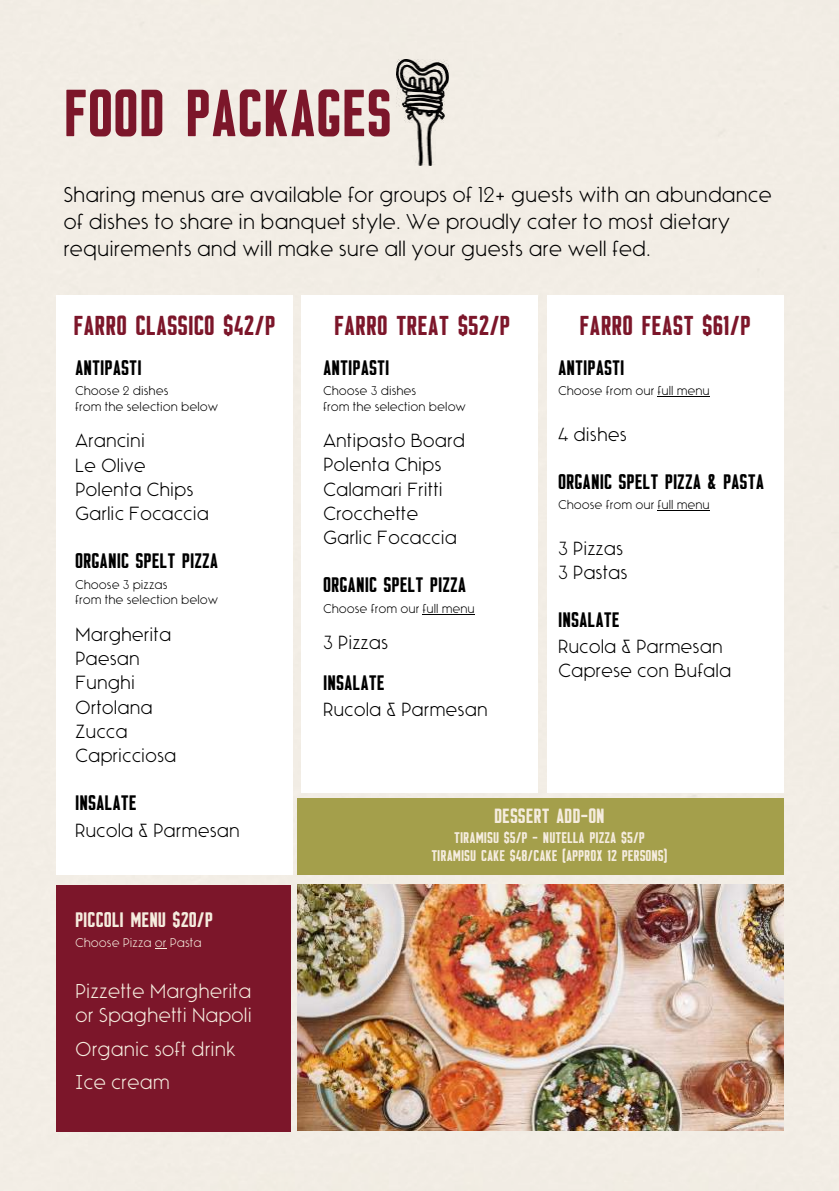
<style>
.page{position:relative;width:839px;height:1191px;background:#fff}
.page>*{position:absolute;margin:0;border:0;box-sizing:border-box;transform-origin:0 0}
.t1{font:900 58px "Flounder Pro";color:#7c162a}
.t2{font:900 24px "Flounder Pro";color:#7c162a}
.t3{font:100 19.6px/27px "Voyager";color:#000}
.t4{font:900 18.4px "Flounder Pro";color:#000}
.t5{font:100 18.4px/24.6px "Voyager";color:#f5ecde}
.t6{font:900 18.4px "Flounder Pro";color:#f5ecde}
.t7{font:900 18px "Flounder Pro";color:#f5ecde}
.t8{font:100 17.4px/24.2px "Voyager";color:#000}
.t9{font:900 13.6px/18px "Flounder Pro";color:#f5ecde;text-align:center}
.t10{font:100 11.6px/15.4px "Voyager";color:#000}
.t11{font:100 11.6px "Voyager";color:#f5ecde}
</style>
<div class="page">
<div style="left:0;top:0;width:838px;height:1191px;background:#f2ede5"></div>
<div style="left:56px;top:295px;width:236px;height:580px;background:#fff"></div>
<div style="left:297px;top:798px;width:486px;height:77px;background:#a49f4b"></div>
<img style="left:297px;top:885px;width:486px;height:246px">
<div style="left:56px;top:885px;width:235px;height:246px;background:#7c162a"></div>
<div style="left:547px;top:295px;width:236px;height:498px;background:#fff"></div>
<div style="left:301px;top:295px;width:237px;height:498px;background:#fff"></div>
<img style="left:396px;top:59px;width:52px;height:107px">
<svg style="left:155px;top:948px;width:12px;height:1px"></svg>
<hr style="left:422px;top:614px;width:53px;height:1px;background:#000">
<hr style="left:657px;top:396px;width:52px;height:1px;background:#000">
<hr style="left:657px;top:510px;width:52px;height:1px;background:#000">
<h1 class="t1" style="left:63px;top:93px;width:330px">FOOD PACKAGES</h1>
<p class="t3" style="left:63px;top:182px;width:710px">Sharing menus are available for groups of 12+ guests with an abundance of dishes to share in banquet style. We proudly cater to most dietary requirements and will make sure all your guests are well fed.</p>
<h2 class="t2" style="left:73px;top:317px;width:203px">FARRO CLASSICO $42/P</h2>
<p class="t4" style="left:75px;top:361px;width:68px">ANTIPASTI</p>
<p class="t10" style="left:75px;top:384px;width:145px">Choose 2 dishes<br>from the selection below</p>
<p class="t8" style="left:75px;top:430px;width:135px">Arancini<br>Le Olive<br>Polenta Chips<br>Garlic Focaccia</p>
<p class="t4" style="left:75px;top:555px;width:145px">ORGANIC SPELT PIZZA</p>
<p class="t10" style="left:75px;top:577px;width:145px">Choose 3 pizzas<br>from the selection below</p>
<p class="t8" style="left:75px;top:623px;width:103px">Margherita<br>Paesan<br>Funghi<br>Ortolana<br>Zucca<br>Capricciosa</p>
<p class="t4" style="left:75px;top:797px;width:63px">INSALATE</p>
<p class="t8" style="left:75px;top:819px;width:166px">Rucola &amp; Parmesan</p>
<p class="t6" style="left:75px;top:913px;width:139px">PICCOLI MENU $20/P</p>
<p class="t11" style="left:75px;top:937px;width:128px">Choose Pizza or Pasta</p>
<p class="t5" style="left:75px;top:979px;width:178px">Pizzette Margherita or Spaghetti Napoli</p>
<p class="t5" style="left:75px;top:1033px;width:162px;line-height:33.4px">Organic soft drink<br>Ice cream</p>
<h2 class="t2" style="left:334px;top:317px;width:177px">FARRO TREAT $52/P</h2>
<h2 class="t2" style="left:579px;top:317px;width:172px">FARRO FEAST $61/P</h2>
<p class="t4" style="left:323px;top:361px;width:68px">ANTIPASTI</p>
<p class="t10" style="left:323px;top:384px;width:144px">Choose 3 dishes<br>from the selection below</p>
<p class="t8" style="left:323px;top:429px;width:143px">Antipasto Board<br>Polenta Chips<br>Calamari Fritti<br>Crocchette<br>Garlic Focaccia</p>
<p class="t4" style="left:323px;top:579px;width:144px">ORGANIC SPELT PIZZA</p>
<p class="t10" style="left:323px;top:601px;width:153px">Choose from our full menu</p>
<p class="t8" style="left:323px;top:631px;width:67px">3 Pizzas</p>
<p class="t4" style="left:323px;top:676px;width:63px">INSALATE</p>
<p class="t8" style="left:323px;top:698px;width:166px">Rucola &amp; Parmesan</p>
<p class="t4" style="left:558px;top:361px;width:68px">ANTIPASTI</p>
<p class="t10" style="left:558px;top:384px;width:153px">Choose from our full menu</p>
<p class="t8" style="left:558px;top:423px;width:70px">4 dishes</p>
<p class="t4" style="left:558px;top:475px;width:207px">ORGANIC SPELT PIZZA &amp; PASTA</p>
<p class="t10" style="left:558px;top:498px;width:153px">Choose from our full menu</p>
<p class="t8" style="left:558px;top:537px;width:71px">3 Pizzas<br>3 Pastas</p>
<p class="t4" style="left:558px;top:613px;width:63px">INSALATE</p>
<p class="t8" style="left:558px;top:635px;width:175px">Rucola &amp; Parmesan<br>Caprese con Bufala</p>
<p class="t7" style="left:494px;top:809px;width:112px">DESSERT ADD-ON</p>
<p class="t9" style="left:431px;top:831px;width:238px">TIRAMISU $5/P - NUTELLA PIZZA $5/P<br>TIRAMISU CAKE $48/CAKE (APPROX 12 PERSONS)</p>
</div>
